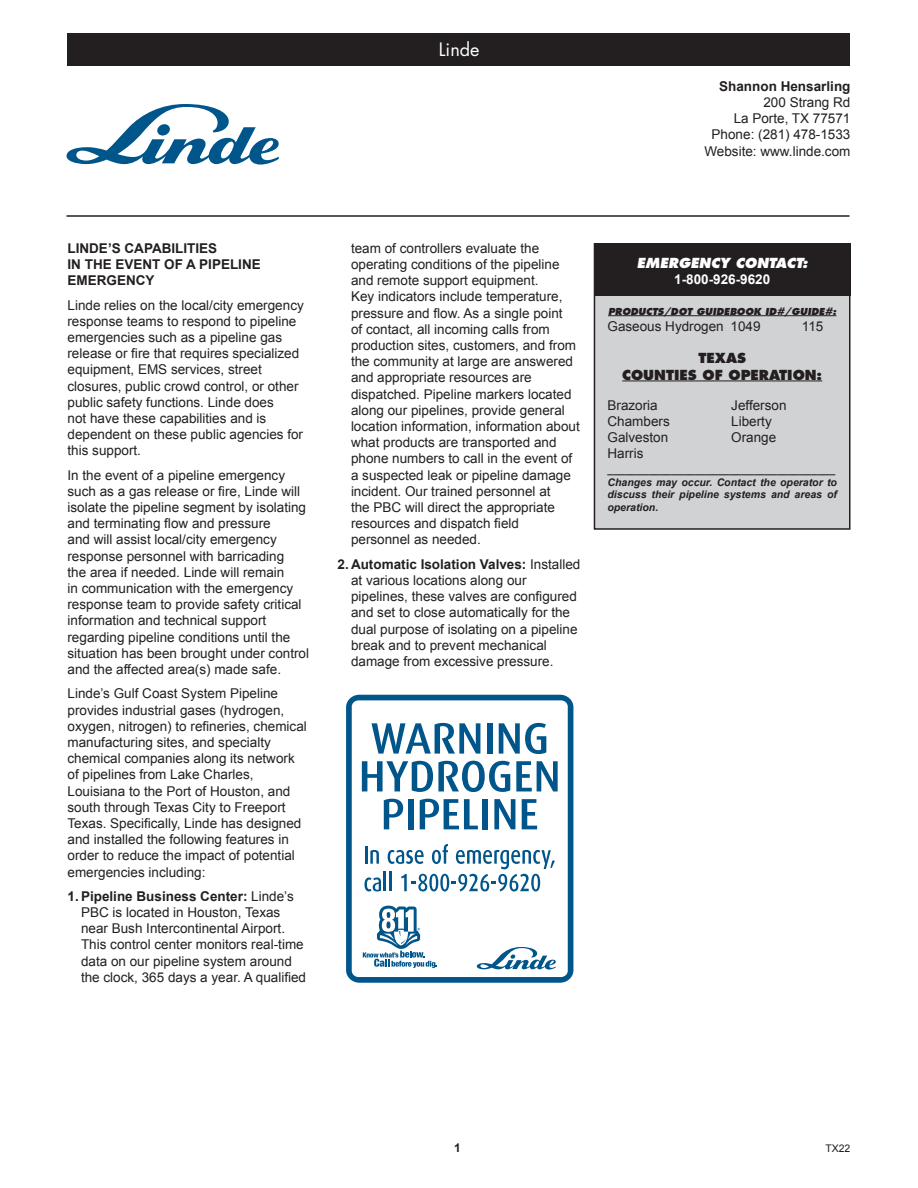
<style>
.page{position:relative;width:918px;height:1188px;background:#fff}
.page>*{position:absolute;margin:0;border:0;box-sizing:border-box;transform-origin:0 0}
.t1{font:18px "Futura";color:#fff}
.t2{font:13.5px/16.2px "Arial";color:#231f20}
.t3{font:700 13.5px/16.2px "Arial";color:#231f20}
.t4{font:800 13.5px "Futura";color:#231f20}
.t5{font:italic 800 13.5px "Futura";color:#fff}
.t6{font:700 13.5px "Arial";color:#fff}
.t7{font:700 12px "Arial";color:#231f20}
.t8{font:italic 700 10.5px/12.6px "Arial";color:#231f20;text-align:justify}
.t9{font:10.5px "Arial";color:#231f20}
.t10{font:italic 800 9.3px "Futura";color:#231f20}
.s1{font-weight:700}
</style>
<div class="page">
<div style="left:594px;top:244px;width:256px;height:285px;background:#d1d2d4"></div>
<div style="left:594px;top:243px;width:256px;height:287px;border:2px solid #231f20"></div>
<hr style="left:67px;top:215px;width:783px;height:2px;background:#231f20">
<div style="left:68px;top:34px;width:782px;height:32px;background:#231f20"></div>
<div style="left:594px;top:244px;width:256px;height:52px;background:#231f20"></div>
<hr style="left:608px;top:315px;width:228px;height:1px;background:#231f20">
<hr style="left:622px;top:381px;width:200px;height:1px;background:#231f20">
<svg style="left:67px;top:104px;width:212px;height:61px"></svg>
<div style="left:346px;top:695px;width:227px;height:288px;background:#00558b;border-radius:13px"></div>
<div style="left:352px;top:700px;width:216px;height:277px;background:#fff;border-radius:7px"></div>
<svg style="left:477px;top:947px;width:79px;height:23px"></svg>
<svg style="left:363px;top:906px;width:74px;height:62px"></svg>
<svg style="left:364px;top:844px;width:191px;height:47px"></svg>
<svg style="left:372px;top:723px;width:108px;height:31px"></svg>
<div style="left:487px;top:723px;width:5px;height:31px;background:#00558b"></div>
<svg style="left:499px;top:723px;width:47px;height:31px"></svg>
<svg style="left:362px;top:761px;width:148px;height:31px"></svg>
<svg style="left:516px;top:761px;width:42px;height:30px"></svg>
<svg style="left:384px;top:799px;width:19px;height:30px"></svg>
<div style="left:408px;top:799px;width:5px;height:30px;background:#00558b"></div>
<svg style="left:420px;top:799px;width:58px;height:30px"></svg>
<div style="left:482px;top:799px;width:6px;height:30px;background:#00558b"></div>
<svg style="left:494px;top:799px;width:21px;height:30px"></svg>
<svg style="left:522px;top:799px;width:15px;height:30px"></svg>
<p class="t1" style="left:439px;top:38px;width:42px">Linde</p>
<p class="t3" style="left:719px;top:78px;width:133px">Shannon Hensarling</p>
<p class="t2" style="left:763px;top:94px;width:89px">200 Strang Rd</p>
<p class="t2" style="left:734px;top:111px;width:118px">La Porte, TX 77571</p>
<p class="t2" style="left:712px;top:127px;width:140px">Phone: (281) 478-1533</p>
<p class="t2" style="left:704px;top:143px;width:148px">Website: www.linde.com</p>
<p class="t3" style="left:68px;top:240px;width:151px">LINDE’S CAPABILITIES</p>
<p class="t3" style="left:68px;top:257px;width:195px">IN THE EVENT OF A PIPELINE<br>EMERGENCY</p>
<p class="t2" style="left:68px;top:297px;width:238px">Linde relies on the local/city emergency response teams to respond to pipeline emergencies such as a pipeline gas release or fire that requires specialized equipment, EMS services, street closures, public crowd control, or other public safety functions. Linde does<br>not have these capabilities and is dependent on these public agencies for this support.</p>
<p class="t2" style="left:68px;top:467px;width:243px">In the event of a pipeline emergency such as a gas release or fire, Linde will isolate the pipeline segment by isolating and terminating flow and pressure<br>and will assist local/city emergency response personnel with barricading<br>the area if needed. Linde will remain<br>in communication with the emergency response team to provide safety critical information and technical support regarding pipeline conditions until the situation has been brought under control and the affected area(s) made safe.</p>
<p class="t2" style="left:68px;top:686px;width:241px">Linde’s Gulf Coast System Pipeline provides industrial gases (hydrogen, oxygen, nitrogen) to refineries, chemical manufacturing sites, and specialty chemical companies along its network of pipelines from Lake Charles, Louisiana to the Port of Houston, and south through Texas City to Freeport Texas. Specifically, Linde has designed and installed the following features in order to reduce the impact of potential emergencies including:</p>
<p class="t2" style="left:81px;top:888px;width:227px;text-indent:-14px"><span class="s1">1. Pipeline Business Center:</span> Linde’s PBC is located in Houston, Texas near Bush Intercontinental Airport.<br>This control center monitors real-time data on our pipeline system around the clock, 365 days a year. A qualified</p>
<p class="t2" style="left:351px;top:240px;width:230px">team of controllers evaluate the operating conditions of the pipeline and remote support equipment.<br>Key indicators include temperature, pressure and flow. As a single point<br>of contact, all incoming calls from production sites, customers, and from the community at large are answered and appropriate resources are dispatched. Pipeline markers located along our pipelines, provide general location information, information about what products are transported and phone numbers to call in the event of a suspected leak or pipeline damage incident. Our trained personnel at<br>the PBC will direct the appropriate resources and dispatch field personnel as needed.</p>
<p class="t2" style="left:351px;top:556px;width:231px;text-indent:-14px"><span class="s1">2. Automatic Isolation Valves:</span> Installed at various locations along our pipelines, these valves are configured and set to close automatically for the dual purpose of isolating on a pipeline break and to prevent mechanical damage from excessive pressure.</p>
<p class="t5" style="left:637px;top:254px;width:172px">EMERGENCY CONTACT:</p>
<p class="t6" style="left:674px;top:271px;width:98px">1-800-926-9620</p>
<p class="t10" style="left:608px;top:305px;width:230px">PRODUCTS/DOT GUIDEBOOK ID#/GUIDE#:</p>
<p class="t2" style="left:608px;top:318px;width:155px">Gaseous Hydrogen 1049</p>
<p class="t2" style="left:802px;top:318px;width:23px">115</p>
<p class="t4" style="left:698px;top:350px;width:49px">TEXAS</p>
<p class="t4" style="left:622px;top:366px;width:202px">COUNTIES OF OPERATION:</p>
<p class="t2" style="left:608px;top:397px;width:52px">Brazoria</p>
<p class="t2" style="left:608px;top:413px;width:64px">Chambers</p>
<p class="t2" style="left:608px;top:429px;width:62px">Galveston</p>
<p class="t2" style="left:608px;top:445px;width:37px">Harris</p>
<p class="t2" style="left:731px;top:397px;width:57px">Jefferson</p>
<p class="t2" style="left:731px;top:413px;width:42px">Liberty</p>
<p class="t2" style="left:731px;top:429px;width:47px">Orange</p>
<p class="t8" style="left:608px;top:464px;width:229px">_______________________________________</p>
<p class="t8" style="left:608px;top:476px;width:231px">Changes may occur. Contact the operator to discuss their pipeline systems and areas of operation.</p>
<p class="t7" style="left:454px;top:1140px;width:8px">1</p>
<p class="t9" style="left:825px;top:1141px;width:27px">TX22</p>
</div>
